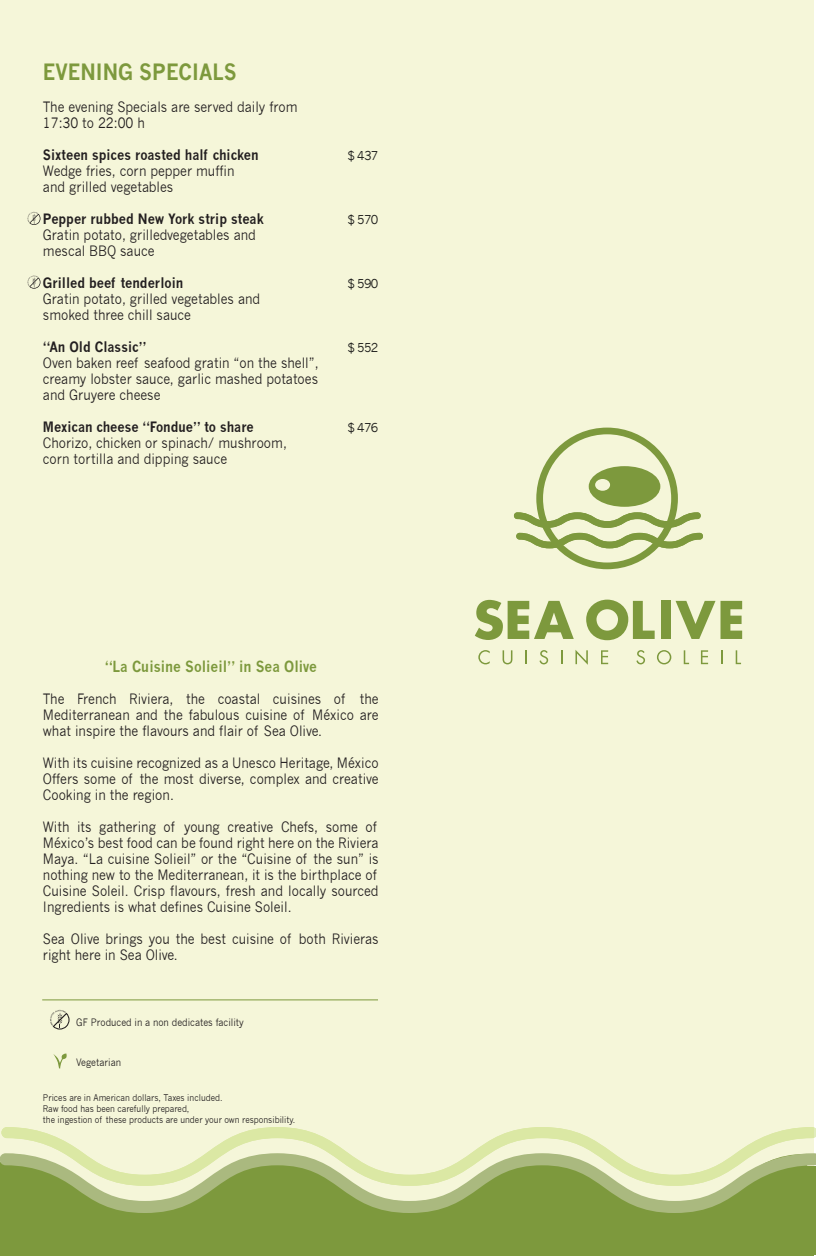
<style>
.page{position:relative;width:816px;height:1256px;background:#fff}
.page>*{position:absolute;margin:0;border:0;box-sizing:border-box;transform-origin:0 0}
.t1{font:700 22px "News Gothic";color:#7d993d;scale:.9 1}
.t2{font:700 15px "News Gothic";color:#7d993d;scale:.9 1}
.t3{font:14px/16px "News Gothic";color:#231f20;scale:.9 1}
.t4{font:700 14px "News Gothic";color:#231f20;scale:.9 1}
.t5{font:12px "News Gothic";letter-spacing:-.06em;color:#1d1d1b}
.t6{font:10px "News Gothic";color:#231f20;scale:.9 1}
.t7{font:9px/11px "News Gothic";color:#231f20;scale:.9 1}
</style>
<div class="page">
<div style="left:0;top:0;width:814px;height:1255px;background:#f5f6d9"></div>
<svg style="left:1px;top:1127px;width:815px;height:26px"></svg>
<div style="left:23px;top:1212px;width:778px;height:25px;background:#7d993d"></div>
<svg style="left:514px;top:427px;width:189px;height:142px"></svg>
<svg style="left:475px;top:600px;width:99px;height:40px"></svg>
<svg style="left:586px;top:599px;width:69px;height:41px"></svg>
<div style="left:661px;top:601px;width:10px;height:38px;background:#7d993d"></div>
<svg style="left:676px;top:601px;width:66px;height:38px"></svg>
<svg style="left:478px;top:650px;width:12px;height:14px"></svg>
<svg style="left:503px;top:650px;width:9px;height:14px"></svg>
<svg style="left:525px;top:650px;width:2px;height:14px"></svg>
<svg style="left:539px;top:650px;width:9px;height:14px"></svg>
<svg style="left:561px;top:650px;width:1px;height:14px"></svg>
<svg style="left:575px;top:650px;width:13px;height:15px"></svg>
<svg style="left:601px;top:650px;width:7px;height:14px"></svg>
<svg style="left:636px;top:650px;width:9px;height:14px"></svg>
<svg style="left:657px;top:650px;width:14px;height:14px"></svg>
<svg style="left:684px;top:650px;width:5px;height:14px"></svg>
<svg style="left:701px;top:650px;width:7px;height:14px"></svg>
<svg style="left:721px;top:650px;width:2px;height:14px"></svg>
<svg style="left:736px;top:650px;width:5px;height:14px"></svg>
<hr style="left:42px;top:999px;width:336px;height:1px;background:#7d993d">
<svg style="left:53px;top:1053px;width:14px;height:15px"></svg>
<div style="left:0;top:1162px;width:23px;height:93px;background:#7d993d"></div>
<div style="left:801px;top:1165px;width:13px;height:75px;background:#7d993d"></div>
<div style="left:4px;top:1237px;width:810px;height:18px;background:#7d993d"></div>
<div style="left:807px;top:1165px;width:9px;height:89px;background:#7d993d"></div>
<svg style="left:50px;top:1009px;width:20px;height:20px"></svg>
<svg style="left:0;top:1153px;width:816px;height:59px"></svg>
<svg style="left:27px;top:275px;width:14px;height:14px"></svg>
<svg style="left:27px;top:212px;width:14px;height:13px"></svg>
<h1 class="t1" style="left:43px;top:58px;width:217px">EVENING SPECIALS</h1>
<p class="t3" style="left:43px;top:99px;width:284px">The evening Specials are served daily from<br>17:30 to 22:00 h</p>
<p class="t4" style="left:43px;top:146px;width:241px">Sixteen spices roasted half chicken</p>
<p class="t5" style="left:347px;top:148px;width:32px">$ 437</p>
<p class="t3" style="left:43px;top:163px;width:214px">Wedge fries, corn pepper muffin and grilled vegetables</p>
<p class="t4" style="left:43px;top:210px;width:247px">Pepper rubbed New York strip steak</p>
<p class="t5" style="left:347px;top:212px;width:32px">$ 570</p>
<p class="t3" style="left:43px;top:227px;width:238px">Gratin potato, grilledvegetables and mescal BBQ sauce</p>
<p class="t4" style="left:43px;top:274px;width:158px">Grilled beef tenderloin</p>
<p class="t5" style="left:347px;top:276px;width:32px">$ 590</p>
<p class="t3" style="left:43px;top:291px;width:243px">Gratin potato, grilled vegetables and smoked three chill sauce</p>
<p class="t4" style="left:43px;top:338px;width:116px">“An Old Classic”</p>
<p class="t5" style="left:347px;top:340px;width:32px">$ 552</p>
<p class="t3" style="left:43px;top:355px;width:308px;text-align:justify">Oven baken reef seafood gratin “on the shell”, creamy lobster sauce, garlic mashed potatoes and Gruyere cheese</p>
<p class="t4" style="left:43px;top:418px;width:236px">Mexican cheese “Fondue” to share</p>
<p class="t5" style="left:347px;top:420px;width:32px">$ 476</p>
<p class="t3" style="left:43px;top:435px;width:273px">Chorizo, chicken or spinach/ mushroom, corn tortilla and dipping sauce</p>
<p class="t2" style="left:105px;top:657px;width:237px">“La Cuisine Solieil” in Sea Olive</p>
<p class="t3" style="left:43px;top:691px;width:375px;text-align:justify">The French Riviera, the coastal cuisines of the Mediterranean and the fabulous cuisine of México are what inspire the flavours and flair of Sea Olive.</p>
<p class="t3" style="left:43px;top:755px;width:375px;text-align:justify">With its cuisine recognized as a Unesco Heritage, México Offers some of the most diverse, complex and creative Cooking in the region.</p>
<p class="t3" style="left:43px;top:819px;width:375px">With its gathering of young creative Chefs, some of México’s best food can be found right here on the Riviera Maya. “La cuisine Solieil” or the “Cuisine of the sun” is nothing new to the Mediterranean, it is the birthplace of Cuisine Soleil. Crisp flavours, fresh and locally sourced Ingredients is what defines Cuisine Soleil.</p>
<p class="t3" style="left:43px;top:931px;width:375px">Sea Olive brings you the best cuisine of both Rivieras right here in Sea Olive.</p>
<p class="t6" style="left:76px;top:1016px;width:188px">GF Produced in a non dedicates facility</p>
<p class="t6" style="left:76px;top:1056px;width:51px">Vegetarian</p>
<p class="t7" style="left:43px;top:1092px;width:282px">Prices are in American dollars, Taxes included.<br>Raw food has been carefully prepared,<br>the ingestion of these products are under your own responsibility.</p>
</div>
